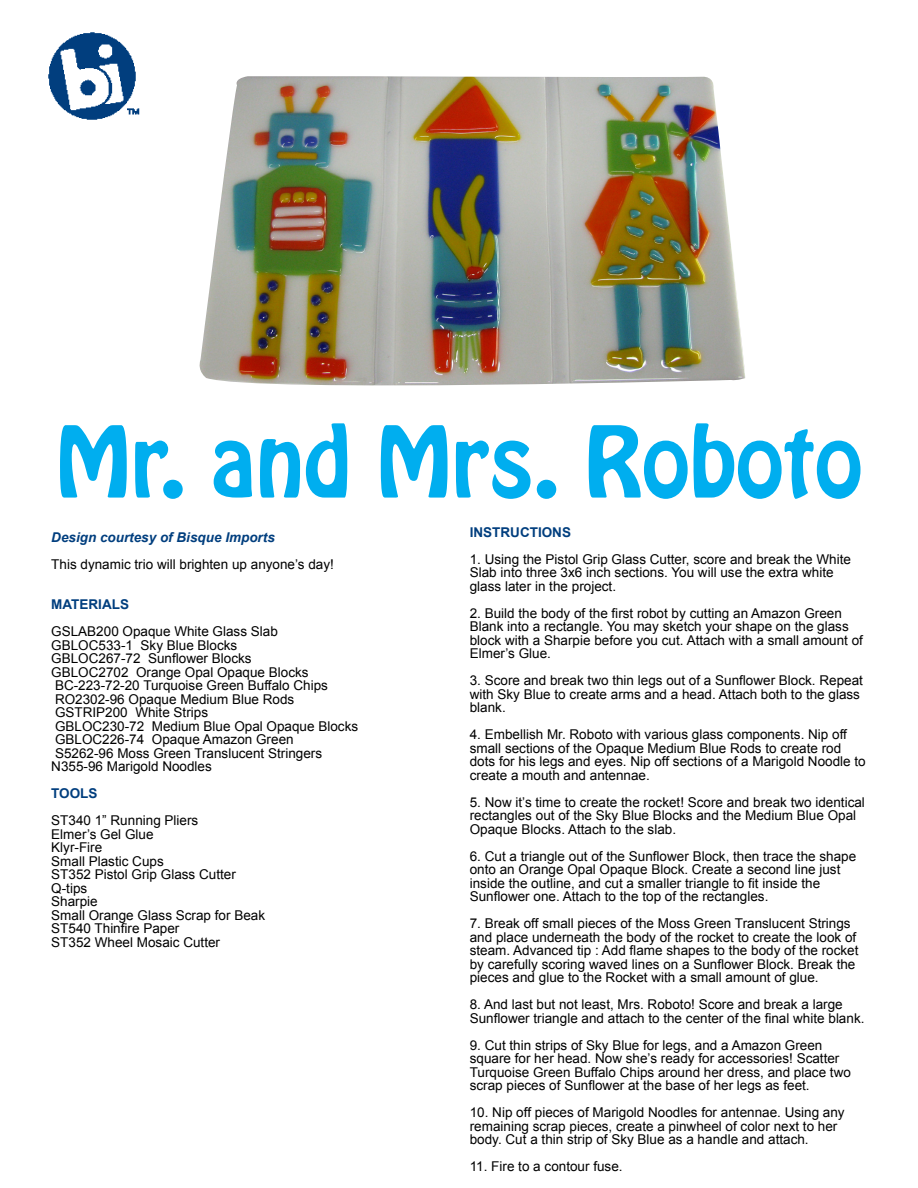
<style>
.page{position:relative;width:918px;height:1188px;background:#fff}
.page>*{position:absolute;margin:0;border:0;box-sizing:border-box;transform-origin:0 0}
.t1{font:87px "Hobo Std";color:#00aeef}
.t2{font:13.5px/13.5px "Arial";color:#000}
.t3{font:italic 700 13.5px "Arial";color:#003e7e}
.t4{font:700 13.5px "Arial";color:#003e7e}
</style>
<div class="page">
<img style="left:48px;top:32px;width:92px;height:88px">
<img style="left:199px;top:76px;width:546px;height:310px">
<h1 class="t1" style="left:56px;top:402px;width:808px">Mr. and Mrs. Roboto</h1>
<p class="t3" style="left:51px;top:528px;width:225px">Design courtesy of Bisque Imports</p>
<p class="t2" style="left:51px;top:558px;width:284px">This dynamic trio will brighten up anyone’s day!</p>
<p class="t4" style="left:51px;top:596px;width:79px">MATERIALS</p>
<p class="t2" style="left:51px;top:625px;width:308px">GSLAB200 Opaque White Glass Slab GBLOC533-1 Sky Blue Blocks<br>GBLOC267-72 Sunflower Blocks<br>GBLOC2702 Orange Opal Opaque Blocks BC-223-72-20 Turquoise Green Buffalo Chips RO2302-96 Opaque Medium Blue Rods GSTRIP200 White Strips<br>GBLOC230-72 Medium Blue Opal Opaque Blocks GBLOC226-74 Opaque Amazon Green<br>S5262-96 Moss Green Translucent Stringers N355-96 Marigold Noodles</p>
<p class="t4" style="left:51px;top:785px;width:48px">TOOLS</p>
<p class="t2" style="left:51px;top:814px;width:215px">ST340 1” Running Pliers<br>Elmer’s Gel Glue<br>Klyr-Fire<br>Small Plastic Cups<br>ST352 Pistol Grip Glass Cutter<br>Q-tips<br>Sharpie<br>Small Orange Glass Scrap for Beak<br>ST540 Thinfire Paper<br>ST352 Wheel Mosaic Cutter</p>
<p class="t4" style="left:470px;top:523px;width:103px">INSTRUCTIONS</p>
<p class="t2" style="left:470px;top:553px;width:383px">1. Using the Pistol Grip Glass Cutter, score and break the White<br>Slab into three 3x6 inch sections. You will use the extra white glass later in the project.</p>
<p class="t2" style="left:470px;top:607px;width:395px">2. Build the body of the first robot by cutting an Amazon Green Blank into a rectangle. You may sketch your shape on the glass block with a Sharpie before you cut. Attach with a small amount of Elmer’s Glue.</p>
<p class="t2" style="left:470px;top:674px;width:395px">3. Score and break two thin legs out of a Sunflower Block. Repeat with Sky Blue to create arms and a head. Attach both to the glass blank.</p>
<p class="t2" style="left:470px;top:728px;width:397px">4. Embellish Mr. Roboto with various glass components. Nip off small sections of the Opaque Medium Blue Rods to create rod dots for his legs and eyes. Nip off sections of a Marigold Noodle to create a mouth and antennae.</p>
<p class="t2" style="left:470px;top:796px;width:397px">5. Now it’s time to create the rocket! Score and break two identical rectangles out of the Sky Blue Blocks and the Medium Blue Opal<br>Opaque Blocks. Attach to the slab.</p>
<p class="t2" style="left:470px;top:850px;width:388px">6. Cut a triangle out of the Sunflower Block, then trace the shape onto an Orange Opal Opaque Block. Create a second line just inside the outline, and cut a smaller triangle to fit inside the Sunflower one. Attach to the top of the rectangles.</p>
<p class="t2" style="left:470px;top:917px;width:390px">7. Break off small pieces of the Moss Green Translucent Strings and place underneath the body of the rocket to create the look of steam. Advanced tip : Add flame shapes to the body of the rocket by carefully scoring waved lines on a Sunflower Block. Break the pieces and glue to the Rocket with a small amount of glue.</p>
<p class="t2" style="left:470px;top:998px;width:396px">8. And last but not least, Mrs. Roboto! Score and break a large<br>Sunflower triangle and attach to the center of the final white blank.</p>
<p class="t2" style="left:470px;top:1039px;width:383px">9. Cut thin strips of Sky Blue for legs, and a Amazon Green square for her head. Now she’s ready for accessories! Scatter Turquoise Green Buffalo Chips around her dress, and place two scrap pieces of Sunflower at the base of her legs as feet.</p>
<p class="t2" style="left:470px;top:1106px;width:376px">10. Nip off pieces of Marigold Noodles for antennae. Using any remaining scrap pieces, create a pinwheel of color next to her body. Cut a thin strip of Sky Blue as a handle and attach.</p>
<p class="t2" style="left:470px;top:1160px;width:154px">11. Fire to a contour fuse.</p>
</div>
